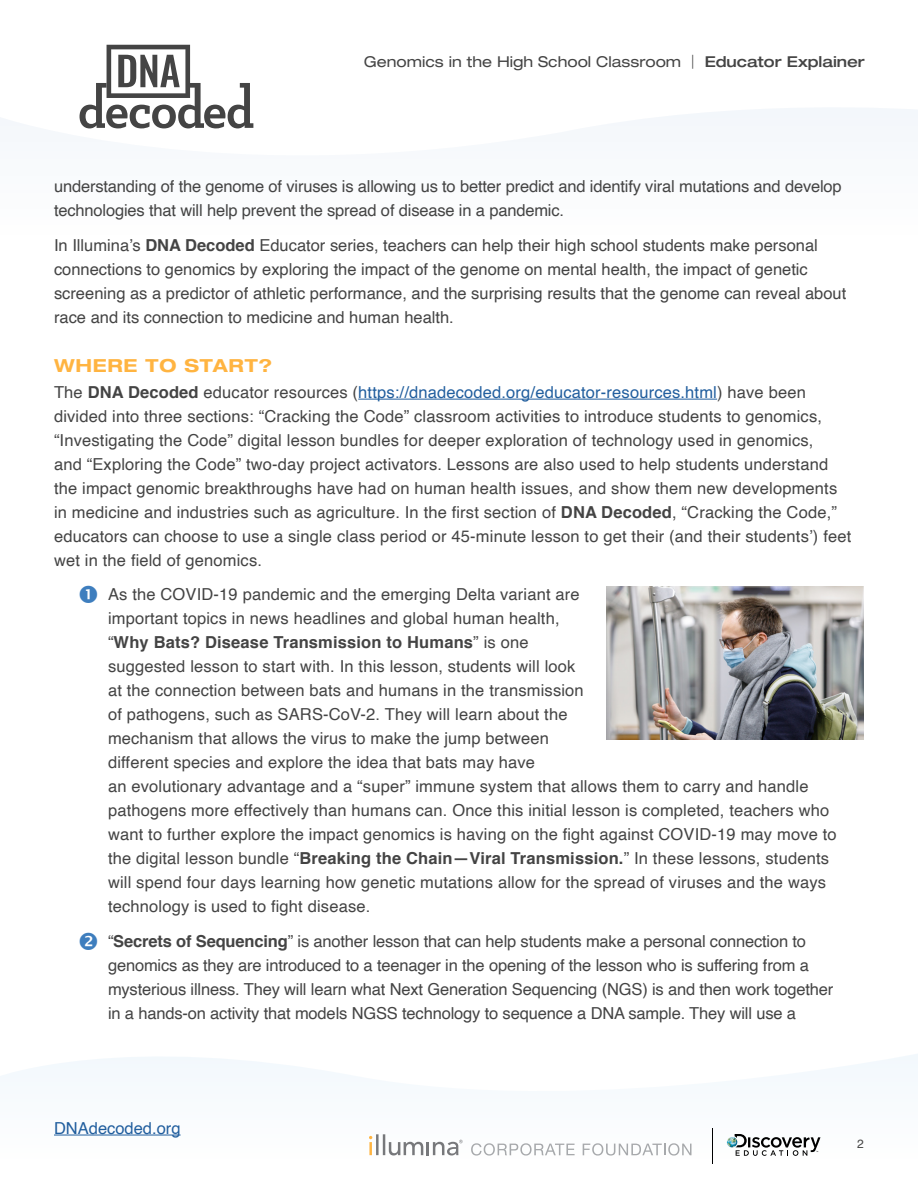
<style>
.page{position:relative;width:918px;height:1188px;background:#fff}
.page>*{position:absolute;margin:0;border:0;box-sizing:border-box;transform-origin:0 0}
.t1{font:700 expanded 18px "Helvetica Neue LT Std";letter-spacing:.04em;color:#ffb441}
.t2{font:16.5px/24px "Helvetica";letter-spacing:.01em;color:#444}
.t3{font:16.5px/24px "Helvetica";letter-spacing:-.01em;color:#444}
.t4{font:16.5px "Helvetica";color:#215e9e}
.t5{font:expanded 15px "Helvetica Neue LT Std";color:#444}
.t6{font:12px "Helvetica";color:#444}
.s1{font-family:"DIN2014";font-weight:300;font-stretch:normal}
.s2{font-weight:500}
.s3{font-weight:700}
.s4{color:#215e9e}
.s5{color:#3e7ebe}
</style>
<div class="page">
<svg style="left:0;top:1054px;width:918px;height:102px"></svg>
<svg style="left:727px;top:1134px;width:93px;height:22px"></svg>
<hr style="left:712px;top:1128px;width:1px;height:36px;background:#000">
<svg style="left:0;top:108px;width:918px;height:21px"></svg>
<hr style="left:54px;top:1135px;width:127px;height:1px;background:#215e9e">
<svg style="left:80px;top:45px;width:173px;height:83px"></svg>
<hr style="left:376px;top:1134px;width:3px;height:21px;background:#77787b">
<hr style="left:383px;top:1134px;width:2px;height:21px;background:#77787b">
<svg style="left:369px;top:1136px;width:3px;height:19px"></svg>
<svg style="left:389px;top:1140px;width:74px;height:16px"></svg>
<svg style="left:471px;top:1143px;width:104px;height:13px"></svg>
<svg style="left:583px;top:1143px;width:109px;height:13px"></svg>
<hr style="left:358px;top:399px;width:359px;height:1px;background:#215e9e">
<img style="left:606px;top:587px;width:258px;height:153px">
<p class="t5" style="left:364px;top:52px;width:503px">Genomics in the High School Classroom <span class="s1">|</span> <span class="s2">Educator Explainer</span></p>
<p class="t3" style="left:54px;top:175px;width:789px">understanding of the genome of viruses is allowing us to better predict and identify viral mutations and develop technologies that will help prevent the spread of disease in a pandemic.</p>
<p class="t2" style="left:54px;top:234px;width:794px">In Illumina’s <span class="s3">DNA Decoded</span> Educator series, teachers can help their high school students make personal connections to genomics by exploring the impact of the genome on mental health, the impact of genetic screening as a predictor of athletic performance, and the surprising results that the genome can reveal about race and its connection to medicine and human health.</p>
<p class="t1" style="left:54px;top:355px;width:220px">WHERE TO START?</p>
<p class="t2" style="left:54px;top:381px;width:799px">The <span class="s3">DNA Decoded</span> educator resources (<span class="s4">https://dnadecoded.org/educator-resources.html</span>) have been divided into three sections: “Cracking the Code” classroom activities to introduce students to genomics, “Investigating the Code” digital lesson bundles for deeper exploration of technology used in genomics,<br>and “Exploring the Code” two-day project activators. Lessons are also used to help students understand the impact genomic breakthroughs have had on human health issues, and show them new developments in medicine and industries such as agriculture. In the first section of <span class="s3">DNA Decoded</span>, “Cracking the Code,” educators can choose to use a single class period or 45-minute lesson to get their (and their students’) feet wet in the field of genomics.</p>
<p class="t2" style="left:108px;top:583px;width:730px;text-indent:-30px"><span class="s5">■</span> As the COVID-19 pandemic and the emerging Delta variant are<br>important topics in news headlines and global human health,<br>“<span class="s3">Why Bats? Disease Transmission to Humans</span>” is one<br>suggested lesson to start with. In this lesson, students will look<br>at the connection between bats and humans in the transmission<br>of pathogens, such as SARS-CoV-2. They will learn about the<br>mechanism that allows the virus to make the jump between<br>different species and explore the idea that bats may have<br>an evolutionary advantage and a “super” immune system that allows them to carry and handle pathogens more effectively than humans can. Once this initial lesson is completed, teachers who want to further explore the impact genomics is having on the fight against COVID-19 may move to the digital lesson bundle “<span class="s3">Breaking the Chain—Viral Transmission.</span>” In these lessons, students will spend four days learning how genetic mutations allow for the spread of viruses and the ways technology is used to fight disease.</p>
<p class="t3" style="left:108px;top:930px;width:727px;text-indent:-30px"><span class="s5">□</span> “<span class="s3">Secrets of Sequencing</span>” is another lesson that can help students make a personal connection to genomics as they are introduced to a teenager in the opening of the lesson who is suffering from a mysterious illness. They will learn what Next Generation Sequencing (NGS) is and then work together in a hands-on activity that models NGSS technology to sequence a DNA sample. They will use a</p>
<p class="t4" style="left:54px;top:1115px;width:128px">DNAdecoded.org</p>
<p class="t6" style="left:857px;top:1134px;width:8px">2</p>
</div>
